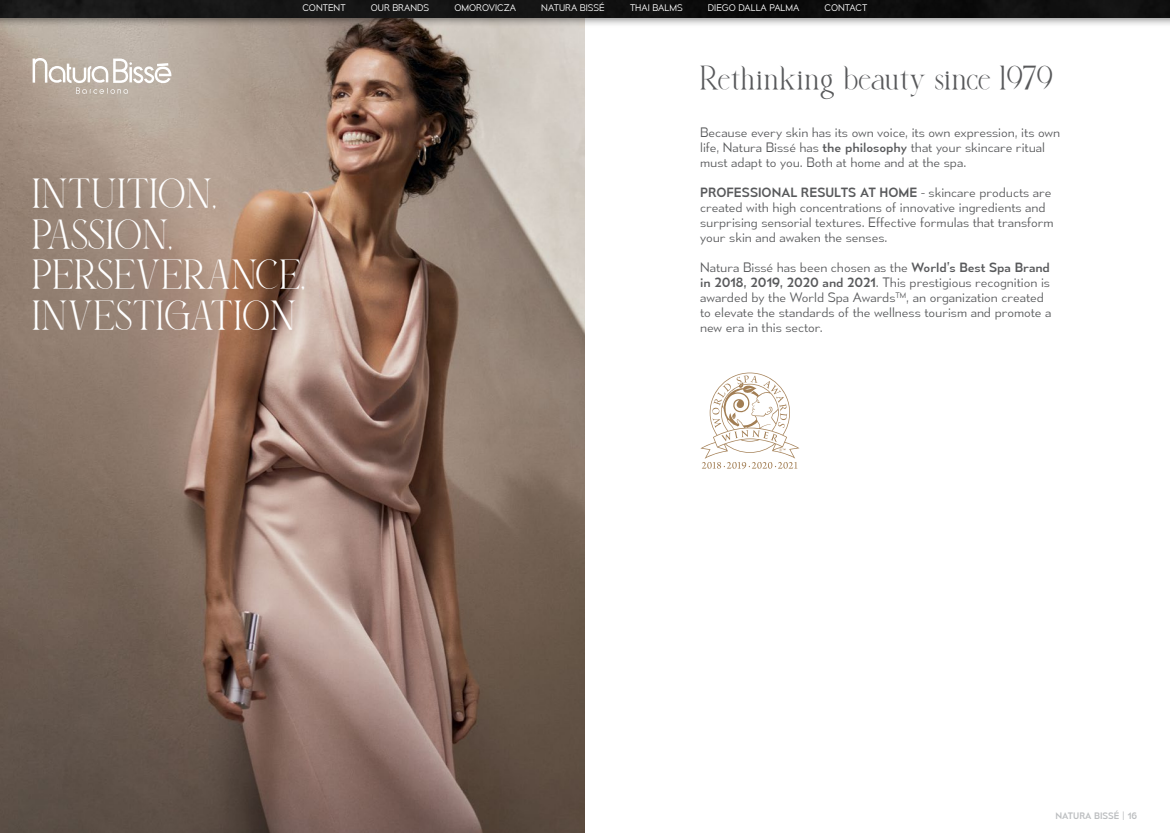
<style>
.page{position:relative;width:1170px;height:833px;background:#fff}
.page>*{position:absolute;margin:0;border:0;box-sizing:border-box;transform-origin:0 0}
.t1{font:33.75px/40.5px "Balona";color:#fff}
.t2{font:27.5px "Balona";color:#58595b}
.t3{font:12.5px/15px "Mesmerize Lt";color:#58595b}
.t4{font:12.5px "Mesmerize Rg";color:#58595b}
.t5{font:8.75px "Mesmerize Lt";color:#fff}
.t6{font:8.75px "Mesmerize Rg";color:#bcbec0}
.s1{font-family:"Mesmerize Rg"}
.s2{font-family:"Mesmerize Lt"}
</style>
<div class="page">
<img style="left:0;top:28px;width:585px;height:805px">
<svg style="left:33px;top:58px;width:139px;height:36px"></svg>
<svg style="left:700px;top:372px;width:99px;height:97px"></svg>
<div style="left:0;top:0;width:1169px;height:28px;background:#000;opacity:.42"></div>
<img style="left:0;top:0;width:1169px;height:18px">
<p class="t5" style="left:302px;top:3px;width:44px">CONTENT</p>
<p class="t5" style="left:371px;top:3px;width:60px">OUR BRANDS</p>
<p class="t5" style="left:454px;top:3px;width:63px">OMOROVICZA</p>
<p class="t5" style="left:541px;top:3px;width:65px">NATURA BISSÉ</p>
<p class="t5" style="left:630px;top:3px;width:54px">THAI BALMS</p>
<p class="t5" style="left:707px;top:3px;width:93px">DIEGO DALLA PALMA</p>
<p class="t5" style="left:824px;top:3px;width:44px">CONTACT</p>
<h1 class="t1" style="left:33px;top:169px;width:275px">INTUITION,<br>PASSION,<br>PERSEVERANCE,<br>INVESTIGATION</h1>
<h2 class="t2" style="left:700px;top:58px;width:355px">Rethinking beauty since 1979</h2>
<p class="t3" style="left:700px;top:124px;width:361px">Because every skin has its own voice, its own expression, its own life, Natura Bissé has <span class="s1">the philosophy</span> that your skincare ritual must adapt to you. Both at home and at the spa.</p>
<p class="t4" style="left:700px;top:184px;width:353px">PROFESSIONAL RESULTS AT HOME <span class="s2">- skincare products are</span></p>
<p class="t3" style="left:700px;top:199px;width:355px">created with high concentrations of innovative ingredients and surprising sensorial textures. Effective formulas that transform your skin and awaken the senses.</p>
<p class="t3" style="left:700px;top:259px;width:352px">Natura Bissé has been chosen as the <span class="s1">World’s Best Spa Brand in 2018, 2019, 2020 and 2021</span>. This prestigious recognition is awarded by the World Spa Awards<sup>TM</sup>, an organization created to elevate the standards of the wellness tourism and promote a new era in this sector.</p>
<p class="t6" style="left:1055px;top:810px;width:83px">NATURA BISSÉ | 16</p>
</div>
